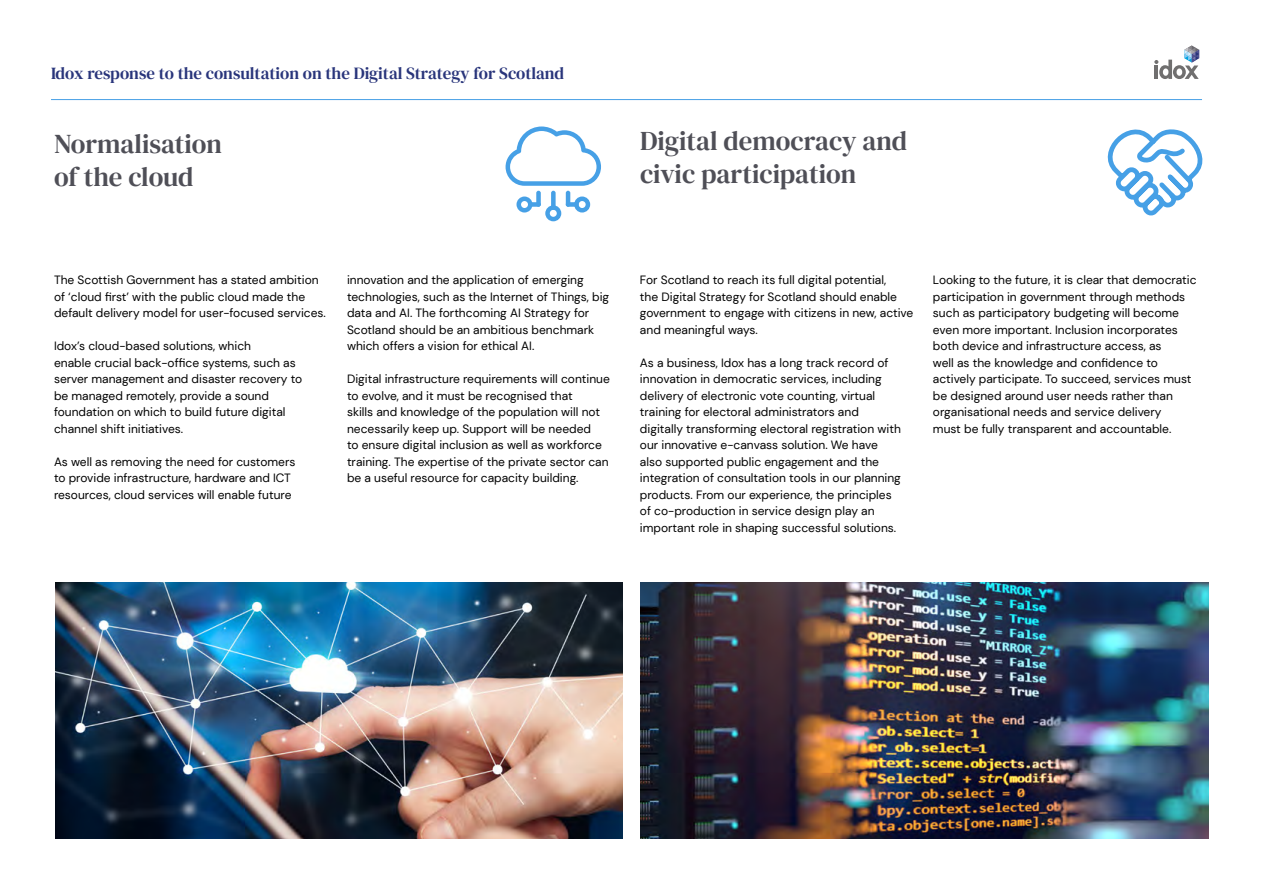
<style>
.page{position:relative;width:1263px;height:893px;background:#fff}
.page>*{position:absolute;margin:0;border:0;box-sizing:border-box;transform-origin:0 0}
.t1{font:27px/33px "DM Serif Text";color:#4f4f57}
.t2{font:16.95px "DM Serif Text";color:#29357b}
.t3{font:12px/16.5px "DM Sans";color:#000}
</style>
<div class="page">
<svg style="left:1154px;top:45px;width:45px;height:34px"></svg>
<hr style="left:51px;top:99px;width:1151px;height:1px;background:#46a0e6">
<img style="left:55px;top:583px;width:568px;height:256px">
<img style="left:640px;top:583px;width:569px;height:256px">
<svg style="left:545px;top:205px;width:16px;height:16px"></svg>
<div style="left:551px;top:191px;width:5px;height:19px;background:#46a0e6;border-radius:2px"></div>
<div style="left:536px;top:191px;width:5px;height:16px;background:#46a0e6;border-radius:2px"></div>
<div style="left:528px;top:202px;width:13px;height:5px;background:#46a0e6;border-radius:2px"></div>
<svg style="left:516px;top:197px;width:16px;height:16px"></svg>
<hr style="left:566px;top:191px;width:4px;height:16px;background:#46a0e6;border-radius:2px">
<div style="left:566px;top:202px;width:13px;height:5px;background:#46a0e6;border-radius:2px"></div>
<svg style="left:574px;top:197px;width:16px;height:16px"></svg>
<svg style="left:505px;top:126px;width:96px;height:60px"></svg>
<svg style="left:1107px;top:129px;width:96px;height:87px"></svg>
<h2 class="t2" style="left:51px;top:64px;width:515px">Idox response to the consultation on the Digital Strategy for Scotland</h2>
<h1 class="t1" style="left:54px;top:127px;width:170px">Normalisation of the cloud</h1>
<h1 class="t1" style="left:640px;top:125px;width:269px">Digital democracy and civic participation</h1>
<p class="t3" style="left:54px;top:272px;width:273px">The Scottish Government has a stated ambition of ‘cloud first’ with the public cloud made the default delivery model for user-focused services.</p>
<p class="t3" style="left:54px;top:338px;width:250px">Idox’s cloud-based solutions, which<br>enable crucial back-office systems, such as server management and disaster recovery to be managed remotely, provide a sound foundation on which to build future digital channel shift initiatives.</p>
<p class="t3" style="left:54px;top:453px;width:243px">As well as removing the need for customers to provide infrastructure, hardware and ICT resources, cloud services will enable future</p>
<p class="t3" style="left:347px;top:272px;width:264px">innovation and the application of emerging technologies, such as the Internet of Things, big data and AI. The forthcoming AI Strategy for Scotland should be an ambitious benchmark which offers a vision for ethical AI.</p>
<p class="t3" style="left:347px;top:371px;width:264px">Digital infrastructure requirements will continue to evolve, and it must be recognised that<br>skills and knowledge of the population will not necessarily keep up. Support will be needed<br>to ensure digital inclusion as well as workforce training. The expertise of the private sector can be a useful resource for capacity building.</p>
<p class="t3" style="left:640px;top:272px;width:275px">For Scotland to reach its full digital potential,<br>the Digital Strategy for Scotland should enable government to engage with citizens in new, active and meaningful ways.</p>
<p class="t3" style="left:640px;top:354px;width:262px">As a business, Idox has a long track record of innovation in democratic services, including delivery of electronic vote counting, virtual training for electoral administrators and digitally transforming electoral registration with our innovative e-canvass solution. We have also supported public engagement and the integration of consultation tools in our planning products. From our experience, the principles of co-production in service design play an important role in shaping successful solutions.</p>
<p class="t3" style="left:933px;top:272px;width:265px">Looking to the future, it is clear that democratic participation in government through methods such as participatory budgeting will become even more important. Inclusion incorporates both device and infrastructure access, as<br>well as the knowledge and confidence to actively participate. To succeed, services must be designed around user needs rather than organisational needs and service delivery<br>must be fully transparent and accountable.</p>
</div>
